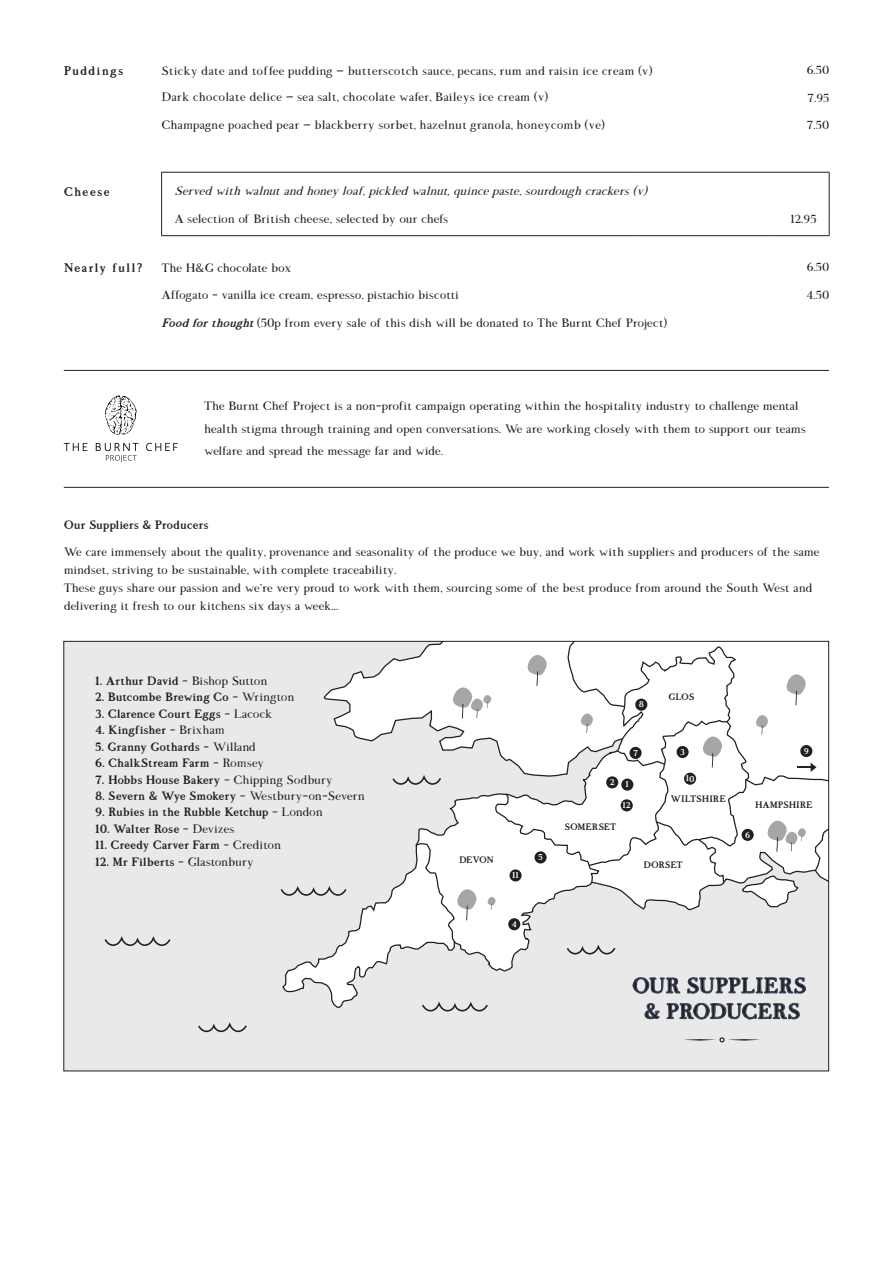
<style>
.page{position:relative;width:893px;height:1263px;background:#fff}
.page>*{position:absolute;margin:0;border:0;box-sizing:border-box;transform-origin:0 0}
.t1{font:700 20.55px/25.7px "Morgen";letter-spacing:-.015em;color:#231f20;text-align:center}
.Dish_Section{font:700 12px "Morgen";letter-spacing:.085em;color:#231f20}
.Body{font:11.7px/18px "Morgen";letter-spacing:-.015em;color:#231f20}
.Burnt_Chef{font:11.7px/22.5px "Morgen";letter-spacing:-.015em;color:#231f20}
.Body_Italic{font:italic 11.7px "Morgen";letter-spacing:-.025em;color:#231f20}
.Body-2{font:700 11.7px "Morgen";letter-spacing:-.025em;color:#231f20}
.t2{font:700 11.55px "Morgen";color:#231f20}
.Price{font:11.25px "Morgen";color:#231f20}
.t3{font:700 8.85px "Morgen";color:#231f20}
.s1{font-weight:700;font-style:italic}
.s2{font-weight:400}
</style>
<div class="page">
<hr style="left:161px;top:172px;width:477px;height:1px;background:#231f20">
<hr style="left:161px;top:173px;width:1px;height:35px;background:#231f20">
<hr style="left:638px;top:172px;width:136px;height:1px;background:#231f20">
<hr style="left:774px;top:172px;width:55px;height:1px;background:#231f20">
<hr style="left:829px;top:173px;width:1px;height:35px;background:#231f20">
<svg style="left:161px;top:208px;width:1px;height:27px"></svg>
<svg style="left:829px;top:208px;width:1px;height:27px"></svg>
<hr style="left:161px;top:235px;width:477px;height:1px;background:#231f20">
<hr style="left:638px;top:235px;width:136px;height:1px;background:#231f20">
<hr style="left:774px;top:235px;width:55px;height:1px;background:#231f20">
<hr style="left:64px;top:370px;width:765px;height:1px;background:#231f20">
<div style="left:64px;top:641px;width:765px;height:430px;background:#e9e9e9"></div>
<svg style="left:104px;top:936px;width:67px;height:10px"></svg>
<svg style="left:198px;top:1022px;width:49px;height:11px"></svg>
<svg style="left:685px;top:1037px;width:74px;height:5px"></svg>
<svg style="left:105px;top:395px;width:32px;height:40px"></svg>
<svg style="left:64px;top:443px;width:23px;height:8px"></svg>
<svg style="left:146px;top:443px;width:32px;height:8px"></svg>
<svg style="left:96px;top:443px;width:43px;height:19px"></svg>
<hr style="left:64px;top:487px;width:765px;height:1px;background:#231f20">
<svg style="left:279px;top:641px;width:550px;height:378px"></svg>
<p class="Dish_Section" style="left:64px;top:63px;width:61px">Puddings</p>
<p class="Price" style="left:807px;top:63px;width:24px">6.50</p>
<p class="Price" style="left:807px;top:91px;width:23px">7.95</p>
<p class="Body" style="left:161px;top:59px;width:493px;line-height:25.7px">Sticky date and toffee pudding – butterscotch sauce, pecans, rum and raisin ice cream (v)<br>Dark chocolate delice – sea salt, chocolate wafer, Baileys ice cream (v)</p>
<p class="Body" style="left:161px;top:116px;width:445px">Champagne poached pear – blackberry sorbet, hazelnut granola, honeycomb (ve)</p>
<p class="Price" style="left:807px;top:119px;width:24px">7.50</p>
<p class="Dish_Section" style="left:64px;top:185px;width:48px">Cheese</p>
<p class="Body_Italic" style="left:174px;top:184px;width:474px">Served with walnut and honey loaf, pickled walnut, quince paste, sourdough crackers (v)</p>
<p class="Body" style="left:174px;top:210px;width:275px">A selection of British cheese, selected by our chefs</p>
<p class="Price" style="left:791px;top:212px;width:27px">12.95</p>
<p class="Dish_Section" style="left:64px;top:261px;width:80px">Nearly full?</p>
<p class="Body" style="left:162px;top:259px;width:131px">The H&amp;G chocolate box</p>
<p class="Price" style="left:807px;top:261px;width:24px">6.50</p>
<p class="Body" style="left:162px;top:286px;width:299px">Affogato - vanilla ice cream, espresso, pistachio biscotti</p>
<p class="Price" style="left:807px;top:288px;width:24px">4.50</p>
<p class="Burnt_Chef" style="left:162px;top:312px;width:507px"><span class="s1">Food for thought</span> (50p from every sale of this dish will be donated to The Burnt Chef Project)</p>
<p class="Burnt_Chef" style="left:204px;top:395px;width:603px">The Burnt Chef Project is a non-profit campaign operating within the hospitality industry to challenge mental health stigma through training and open conversations. We are working closely with them to support our teams welfare and spread the message far and wide.</p>
<p class="Body-2" style="left:64px;top:518px;width:147px">Our Suppliers &amp; Producers</p>
<p class="Body" style="left:64px;top:543px;width:757px">We care immensely about the quality, provenance and seasonality of the produce we buy, and work with suppliers and producers of the same mindset, striving to be sustainable, with complete traceability.</p>
<p class="Body" style="left:64px;top:579px;width:750px">These guys share our passion and we’re very proud to work with them, sourcing some of the best produce from around the South West and delivering it fresh to our kitchens six days a week...</p>
<p class="t2" style="left:95px;top:674px;width:174px">1. Arthur David <span class="s2">- Bishop Sutton</span></p>
<p class="t2" style="left:95px;top:690px;width:201px">2. Butcombe Brewing Co <span class="s2">- Wrington</span></p>
<p class="t2" style="left:95px;top:707px;width:179px">3. Clarence Court Eggs <span class="s2">- Lacock</span></p>
<p class="t2" style="left:95px;top:723px;width:131px">4. Kingfisher <span class="s2">- Brixham</span></p>
<p class="t2" style="left:95px;top:740px;width:163px">5. Granny Gothards <span class="s2">- Willand</span></p>
<p class="t2" style="left:95px;top:756px;width:171px">6. ChalkStream Farm <span class="s2">- Romsey</span></p>
<p class="t2" style="left:95px;top:773px;width:239px">7. Hobbs House Bakery <span class="s2">- Chipping Sodbury</span></p>
<p class="t2" style="left:95px;top:789px;width:271px">8. Severn &amp; Wye Smokery <span class="s2">- Westbury-on-Severn</span></p>
<p class="t2" style="left:95px;top:806px;width:229px">9. Rubies in the Rubble Ketchup <span class="s2">- London</span></p>
<p class="t2" style="left:95px;top:822px;width:141px">10. Walter Rose <span class="s2">- Devizes</span></p>
<p class="t2" style="left:95px;top:838px;width:188px">11. Creedy Carver Farm <span class="s2">- Crediton</span></p>
<p class="t2" style="left:95px;top:855px;width:160px">12. Mr Filberts <span class="s2">- Glastonbury</span></p>
<p class="t3" style="left:459px;top:855px;width:36px">DEVON</p>
<p class="t3" style="left:668px;top:692px;width:28px">GLOS</p>
<p class="t3" style="left:564px;top:822px;width:54px">SOMERSET</p>
<p class="t3" style="left:670px;top:794px;width:57px">WILTSHIRE</p>
<p class="t3" style="left:643px;top:860px;width:41px">DORSET</p>
<p class="t3" style="left:755px;top:800px;width:59px">HAMPSHIRE</p>
<p class="t1" style="left:632px;top:973px;width:176px">OUR SUPPLIERS &amp; PRODUCERS</p>
</div>
